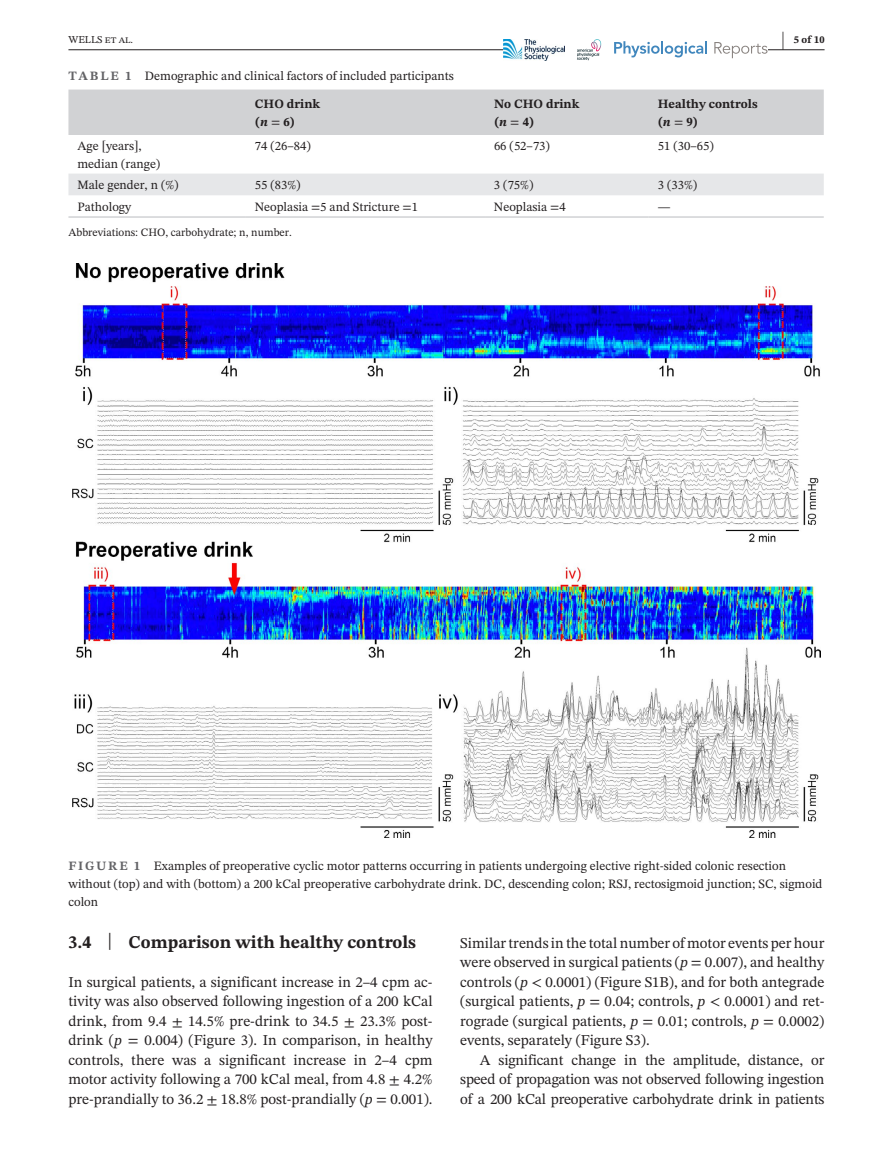
<style>
.page{position:relative;width:893px;height:1174px;background:#fff}
.page>*{position:absolute;margin:0;border:0;box-sizing:border-box;transform-origin:0 0}
.t1{font:700 21px "STIX Two Text";color:#231f20;scale:.42 1}
.t2{font:700 18px "STIX Two Text";color:#231f20}
.t3{font:15px/19.5px "STIX Two Text";color:#231f20;text-align:justify}
.t4{font:12.75px/18px "STIX Two Text";color:#231f20}
.t5{font:700 12.75px/17.2px "STIX Two Text";color:#231f20}
.t6{font:11.25px "STIX Two Text";color:#231f20}
.t7{font:10.5px "STIX Two Text";color:#231f20}
.t8{font:700 10.5px "STIX Two Text";color:#231f20}
.s1{font-weight:700;color:#636366}
.s2{font-style:italic}
.s3{font-weight:400}
.s4{font-weight:400;font-size:23.7px}
</style>
<div class="page">
<hr style="left:68px;top:49px;width:756px;height:1px;background:#231f20">
<div style="left:503px;top:39px;width:264px;height:21px;background:#fff"></div>
<svg style="left:577px;top:39px;width:24px;height:21px"></svg>
<img style="left:503px;top:39px;width:62px;height:21px">
<svg style="left:614px;top:41px;width:93px;height:16px"></svg>
<svg style="left:714px;top:42px;width:53px;height:16px"></svg>
<div style="left:68px;top:90px;width:756px;height:45px;background:#d1d2d4"></div>
<div style="left:68px;top:174px;width:756px;height:21px;background:#e6e7e9"></div>
<hr style="left:68px;top:216px;width:178px;height:2px;background:#d1d2d4">
<hr style="left:246px;top:216px;width:239px;height:2px;background:#d1d2d4">
<hr style="left:485px;top:216px;width:164px;height:2px;background:#d1d2d4">
<hr style="left:649px;top:216px;width:175px;height:2px;background:#d1d2d4">
<img style="left:72px;top:264px;width:749px;height:573px">
<h1 class="t1" style="left:782px;top:24px;width:8px">|</h1>
<p class="t7" style="left:68px;top:32px;width:66px">WELLS et al.</p>
<p class="t8" style="left:794px;top:32px;width:32px">5 of 10</p>
<p class="t4" style="left:68px;top:66px;width:387px"><span class="s1">TABLE 1</span> Demographic and clinical factors of included participants</p>
<p class="t5" style="left:255px;top:96px;width:67px">CHO drink (<span class="s2">n</span> <span class="s3">=</span> 6)</p>
<p class="t5" style="left:494px;top:96px;width:87px">No CHO drink (<span class="s2">n</span> <span class="s3">=</span> 4)</p>
<p class="t5" style="left:658px;top:96px;width:101px">Healthy controls (<span class="s2">n</span> <span class="s3">=</span> 9)</p>
<p class="t4" style="left:77px;top:137px;width:84px;line-height:17.2px">Age [years], median (range)</p>
<p class="t4" style="left:255px;top:137px;width:57px">74 (26–84)</p>
<p class="t4" style="left:494px;top:137px;width:57px">66 (52–73)</p>
<p class="t4" style="left:658px;top:137px;width:57px">51 (30–65)</p>
<p class="t4" style="left:77px;top:176px;width:103px">Male gender, n (%)</p>
<p class="t4" style="left:255px;top:176px;width:47px">55 (83%)</p>
<p class="t4" style="left:494px;top:176px;width:41px">3 (75%)</p>
<p class="t4" style="left:658px;top:176px;width:41px">3 (33%)</p>
<p class="t4" style="left:77px;top:198px;width:55px">Pathology</p>
<p class="t4" style="left:255px;top:198px;width:165px">Neoplasia =5 and Stricture =1</p>
<p class="t4" style="left:494px;top:198px;width:73px">Neoplasia =4</p>
<p class="t4" style="left:658px;top:198px;width:14px">—</p>
<p class="t6" style="left:68px;top:224px;width:225px">Abbreviations: CHO, carbohydrate; n, number.</p>
<p class="t4" style="left:68px;top:856px;width:755px"><span class="s1">FIGURE 1</span> Examples of preoperative cyclic motor patterns occurring in patients undergoing elective right-sided colonic resection without (top) and with (bottom) a 200 kCal preoperative carbohydrate drink. DC, descending colon; RSJ, rectosigmoid junction; SC, sigmoid colon</p>
<p class="t2" style="left:68px;top:929px;width:349px">3.4 <span class="s4">|</span> Comparison with healthy controls</p>
<p class="t3" style="left:68px;top:972px;width:366px">In surgical patients, a significant increase in 2–4 cpm ac&shy;tivity was also observed following ingestion of a 200 kCal drink, from 9.4 ± 14.5% pre-drink to 34.5 ± 23.3% post&shy;drink (<span class="s2">p</span> = 0.004) (Figure 3). In comparison, in healthy controls, there was a significant increase in 2–4 cpm motor activity following a 700 kCal meal, from 4.8 ± 4.2% pre-prandially to 36.2 ± 18.8% post-prandially (<span class="s2">p</span> = 0.001).</p>
<p class="t3" style="left:460px;top:933px;width:366px">Similartrendsin the total number of motor events per hour were observed in surgical patients (<span class="s2">p</span> = 0.007), and healthy controls (<span class="s2">p</span> &lt; 0.0001) (Figure S1B), and for both antegrade (surgical patients, <span class="s2">p</span> = 0.04; controls, <span class="s2">p</span> &lt; 0.0001) and ret&shy;rograde (surgical patients, <span class="s2">p</span> = 0.01; controls, <span class="s2">p</span> = 0.0002) events, separately (Figure S3).</p>
<p class="t3" style="left:460px;top:1050px;width:366px;text-indent:19px">A significant change in the amplitude, distance, or speed of propagation was not observed following ingestion of a 200 kCal preoperative carbohydrate drink in patients</p>
</div>
